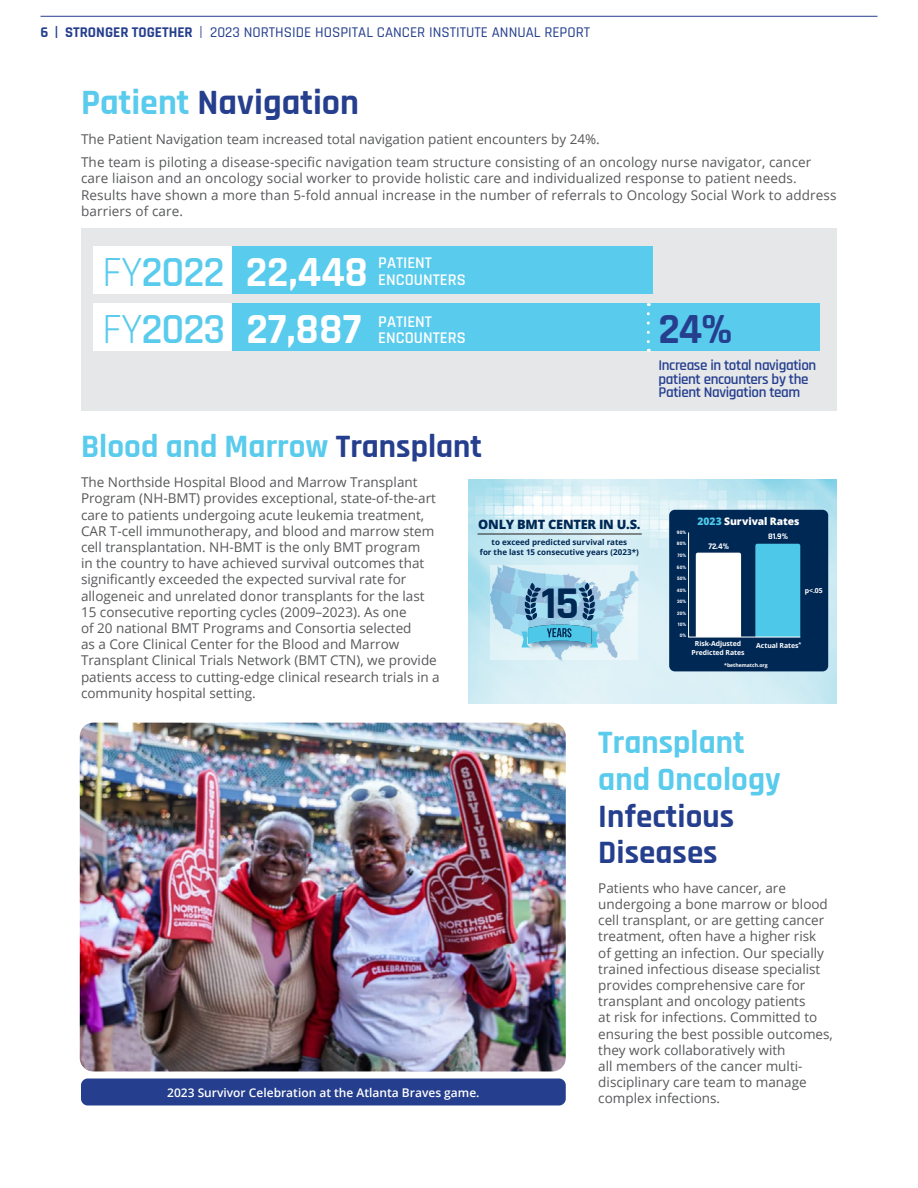
<style>
.page{position:relative;width:918px;height:1188px;background:#fff}
.page>*{position:absolute;margin:0;border:0;box-sizing:border-box;transform-origin:0 0}
.t1{font:700 45.9px "Rajdhani";color:#002855}
.Body_Text{font:700 43.5px "Rajdhani";color:#fff}
.Body_Text-2{font:700 43.5px "Rajdhani";color:#253f8e}
.HEADER_2{font:700 36px "Rajdhani";color:#253f8e}
.HEADER_2-2{font:700 33px/36.6px "Rajdhani";color:#59cbed}
.Body_Text-3{font:600 16.5px/16.8px "Rajdhani";color:#fff}
.Body_Text-4{font:600 15px/13.5px "Rajdhani";letter-spacing:-.025em;color:#253f8e}
.t2{font:500 15px "Rajdhani";color:#253f8e}
.Body_Text-5{font:13.5px/16.2px "Open Sans";color:#57585a}
.t3{font:800 12.75px "Open Sans";letter-spacing:-.02em;color:#002855}
.Body_Text-6{font:600 12px "Open Sans";color:#fff}
.t4{font:800 10.35px "Open Sans";letter-spacing:-.005em;color:#fff}
.t5{font:700 8.55px "Rajdhani";color:#fff}
.t6{font:700 7.95px/10.1px "Open Sans";color:#002855;text-align:center}
.t7{font:700 6.9px "Open Sans";letter-spacing:-.01em;color:#fff}
.t8{font:700 5.1px "Rajdhani";color:#fff}
.t9{font:700 5.1px "Open Sans";letter-spacing:-.01em;color:#fff}
.s1{font-weight:700}
.s2{font-weight:700;font-size:18.75px}
.s3{font-size:18.75px}
.s4{color:#59cbed}
.s5{font-weight:400;color:#59cbed}
.s6{font-weight:600;color:#59cbed}
.s7{color:#253f8e}
.s8{color:#4ec8e8}
</style>
<div class="page">
<div style="left:81px;top:228px;width:756px;height:182px;background:#e6e7e9"></div>
<div style="left:94px;top:304px;width:726px;height:47px;background:#59cbed"></div>
<div style="left:94px;top:247px;width:559px;height:47px;background:#59cbed"></div>
<div style="left:94px;top:247px;width:138px;height:47px;background:#fff"></div>
<div style="left:94px;top:304px;width:138px;height:47px;background:#fff"></div>
<img style="left:80px;top:723px;width:486px;height:348px">
<div style="left:81px;top:1078px;width:485px;height:28px;background:#253f8e;border-radius:7px"></div>
<img style="left:468px;top:480px;width:369px;height:224px">
<img style="left:468px;top:480px;width:133px;height:70px">
<img style="left:601px;top:480px;width:229px;height:83px">
<div style="left:669px;top:510px;width:159px;height:161px;background:#002855;border-radius:6px"></div>
<svg style="left:688px;top:532px;width:113px;height:105px"></svg>
<div style="left:490px;top:565px;width:150px;height:97px;background:#dbf0f6"></div>
<img style="left:491px;top:566px;width:147px;height:94px">
<div style="left:526px;top:622px;width:73px;height:29px;background:#002855;opacity:.4"></div>
<svg style="left:521px;top:583px;width:77px;height:64px;background:#75b2cf"></svg>
<hr style="left:478px;top:534px;width:164px;height:1px;background:#231f20">
<hr style="left:40px;top:16px;width:838px;height:1px;background:#253f8e">
<svg style="left:647px;top:314px;width:3px;height:38px"></svg>
<p class="t2" style="left:40px;top:23px;width:551px"><span class="s1">6</span> <span class="s2">|</span> <span class="s1">STRONGER TOGETHER</span> <span class="s3">|</span> 2023 NORTHSIDE HOSPITAL CANCER INSTITUTE ANNUAL REPORT</p>
<p class="HEADER_2" style="left:81px;top:81px;width:280px"><span class="s4">Patient</span> Navigation</p>
<p class="Body_Text-5" style="left:81px;top:131px;width:520px">The Patient Navigation team increased total navigation patient encounters by 24%.</p>
<p class="Body_Text-5" style="left:81px;top:154px;width:757px">The team is piloting a disease-specific navigation team structure consisting of an oncology nurse navigator, cancer care liaison and an oncology social worker to provide holistic care and individualized response to patient needs.<br>Results have shown a more than 5-fold annual increase in the number of referrals to Oncology Social Work to address barriers of care.</p>
<p class="Body_Text" style="left:102px;top:246px;width:267px"><span class="s5">FY</span><span class="s6">2022</span> 22,448</p>
<p class="Body_Text" style="left:102px;top:302px;width:261px"><span class="s5">FY</span><span class="s6">2023</span> 27,887</p>
<p class="Body_Text-3" style="left:378px;top:255px;width:89px">PATIENT<br>ENCOUNTERS</p>
<p class="Body_Text-3" style="left:378px;top:313px;width:89px">PATIENT<br>ENCOUNTERS</p>
<p class="Body_Text-2" style="left:658px;top:302px;width:76px">24%</p>
<p class="Body_Text-4" style="left:658px;top:359px;width:159px">Increase in total navigation patient encounters by the<br>Patient Navigation team</p>
<p class="HEADER_2-2" style="left:81px;top:430px;width:403px">Blood and Marrow <span class="s7">Transplant</span></p>
<p class="Body_Text-5" style="left:81px;top:474px;width:360px">The Northside Hospital Blood and Marrow Transplant Program (NH-BMT) provides exceptional, state-of-the-art care to patients undergoing acute leukemia treatment, CAR T-cell immunotherapy, and blood and marrow stem cell transplantation. NH-BMT is the only BMT program<br>in the country to have achieved survival outcomes that significantly exceeded the expected survival rate for allogeneic and unrelated donor transplants for the last 15 consecutive reporting cycles (2009–2023). As one<br>of 20 national BMT Programs and Consortia selected<br>as a Core Clinical Center for the Blood and Marrow Transplant Clinical Trials Network (BMT CTN), we provide patients access to cutting-edge clinical research trials in a community hospital setting.</p>
<p class="t3" style="left:478px;top:516px;width:164px">ONLY BMT CENTER IN U.S.</p>
<p class="t6" style="left:480px;top:537px;width:161px">to exceed predicted survival rates<br>for the last 15 consecutive years (2023*)</p>
<p class="t1" style="left:542px;top:575px;width:39px">15</p>
<p class="t8" style="left:677px;top:529px;width:11px">90%</p>
<p class="t8" style="left:677px;top:541px;width:11px">80%</p>
<p class="t8" style="left:677px;top:552px;width:10px">70%</p>
<p class="t8" style="left:677px;top:564px;width:11px">60%</p>
<p class="t8" style="left:677px;top:575px;width:11px">50%</p>
<p class="t8" style="left:677px;top:587px;width:11px">40%</p>
<p class="t8" style="left:677px;top:598px;width:11px">30%</p>
<p class="t8" style="left:677px;top:610px;width:11px">20%</p>
<p class="t8" style="left:678px;top:622px;width:10px">10%</p>
<p class="t8" style="left:680px;top:633px;width:8px">0%</p>
<p class="t4" style="left:698px;top:514px;width:103px"><span class="s8">2023</span> Survival Rates</p>
<p class="t5" style="left:768px;top:531px;width:22px">81.9%</p>
<p class="t5" style="left:708px;top:541px;width:22px">72.4%</p>
<p class="t7" style="left:805px;top:586px;width:19px">p&lt;.05</p>
<p class="t7" style="left:695px;top:639px;width:48px">Risk-Adjusted</p>
<p class="t9" style="left:798px;top:641px;width:4px">*</p>
<p class="t7" style="left:692px;top:647px;width:54px">Predicted Rates</p>
<p class="t7" style="left:756px;top:641px;width:44px">Actual Rates</p>
<p class="t9" style="left:724px;top:661px;width:45px">*bethematch.org</p>
<p class="Body_Text-6" style="left:167px;top:1084px;width:314px">2023 Survivor Celebration at the Atlanta Braves game.</p>
<p class="HEADER_2-2" style="left:598px;top:725px;width:184px">Transplant and Oncology<br><span class="s7">Infectious<br>Diseases</span></p>
<p class="Body_Text-5" style="left:598px;top:879px;width:236px">Patients who have cancer, are undergoing a bone marrow or blood cell transplant, or are getting cancer treatment, often have a higher risk<br>of getting an infection. Our specially trained infectious disease specialist provides comprehensive care for transplant and oncology patients<br>at risk for infections. Committed to ensuring the best possible outcomes, they work collaboratively with<br>all members of the cancer multi&shy;disciplinary care team to manage complex infections.</p>
</div>
